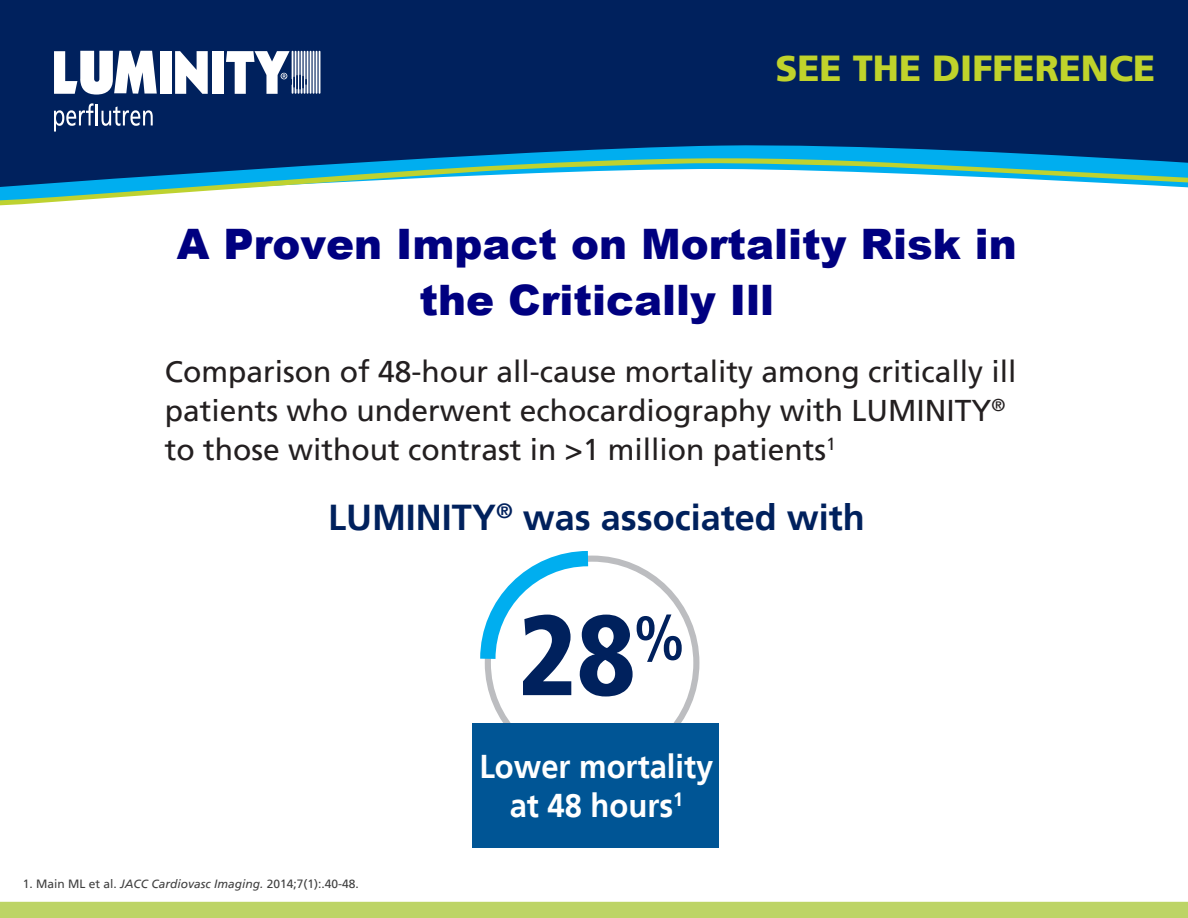
<style>
.page{position:relative;width:1188px;height:918px;background:#fff}
.page>*{position:absolute;margin:0;border:0;box-sizing:border-box;transform-origin:0 0}
.t1{font:900 condensed 113.4px "Frutiger LT";color:#00215d}
.t2{font:900 42px/55.5px "Arial";color:#000080;text-align:center}
.t3{font:900 36.15px "Frutiger LT";color:#c0d32b}
.t4{font:700 36px "Frutiger LT";color:#00215d}
.t5{font:700 33px/39.6px "Frutiger LT";color:#fff;text-align:center;scale:.94 1}
.t6{font:30px/39px "Frutiger LT";color:#231f20}
.t7{font:12px "Frutiger LT";color:#404040}
.s1{font-style:italic}
</style>
<div class="page">
<div style="left:0;top:0;width:1188px;height:142px;background:#00215d"></div>
<svg style="left:0;top:142px;width:1188px;height:15px;background:#004482"></svg>
<svg style="left:0;top:157px;width:1188px;height:49px"></svg>
<div style="left:161px;top:51px;width:11px;height:43px;background:#fff"></div>
<svg style="left:175px;top:51px;width:33px;height:43px"></svg>
<div style="left:212px;top:51px;width:11px;height:43px;background:#fff"></div>
<hr style="left:310px;top:51px;width:1px;height:43px;background:#fff">
<hr style="left:313px;top:51px;width:1px;height:43px;background:#fff">
<hr style="left:316px;top:51px;width:1px;height:43px;background:#fff">
<hr style="left:319px;top:51px;width:1px;height:43px;background:#fff">
<svg style="left:54px;top:51px;width:103px;height:44px"></svg>
<svg style="left:54px;top:103px;width:40px;height:29px"></svg>
<hr style="left:96px;top:104px;width:2px;height:21px;background:#fff">
<svg style="left:102px;top:106px;width:51px;height:20px"></svg>
<svg style="left:226px;top:51px;width:82px;height:43px"></svg>
<div style="left:0;top:902px;width:1188px;height:16px;background:#bdd466"></div>
<svg style="left:480px;top:551px;width:219px;height:172px"></svg>
<div style="left:472px;top:723px;width:247px;height:124px;background:#005595"></div>
<p class="t3" style="left:775px;top:47px;width:381px">SEE THE DIFFERENCE</p>
<p class="t2" style="left:177px;top:215px;width:841px">A Proven Impact on Mortality Risk in the Critically Ill</p>
<p class="t6" style="left:165px;top:352px;width:853px">Comparison of 48-hour all-cause mortality among critically ill patients who underwent echocardiography with LUMINITY<sup>® </sup>to those without contrast in &gt;1 million patients<sup>1</sup></p>
<p class="t4" style="left:328px;top:497px;width:538px">LUMINITY<sup>®</sup> was associated with</p>
<p class="t1" style="left:518px;top:588px;width:169px">28<sup>%</sup></p>
<p class="t7" style="left:23px;top:877px;width:338px">1. Main ML et al. <span class="s1">JACC Cardiovasc Imaging.</span> 2014;7(1):.40-48.</p>
<p class="t5" style="left:479px;top:747px;width:250px">Lower mortality at 48 hours<sup>1</sup></p>
</div>
